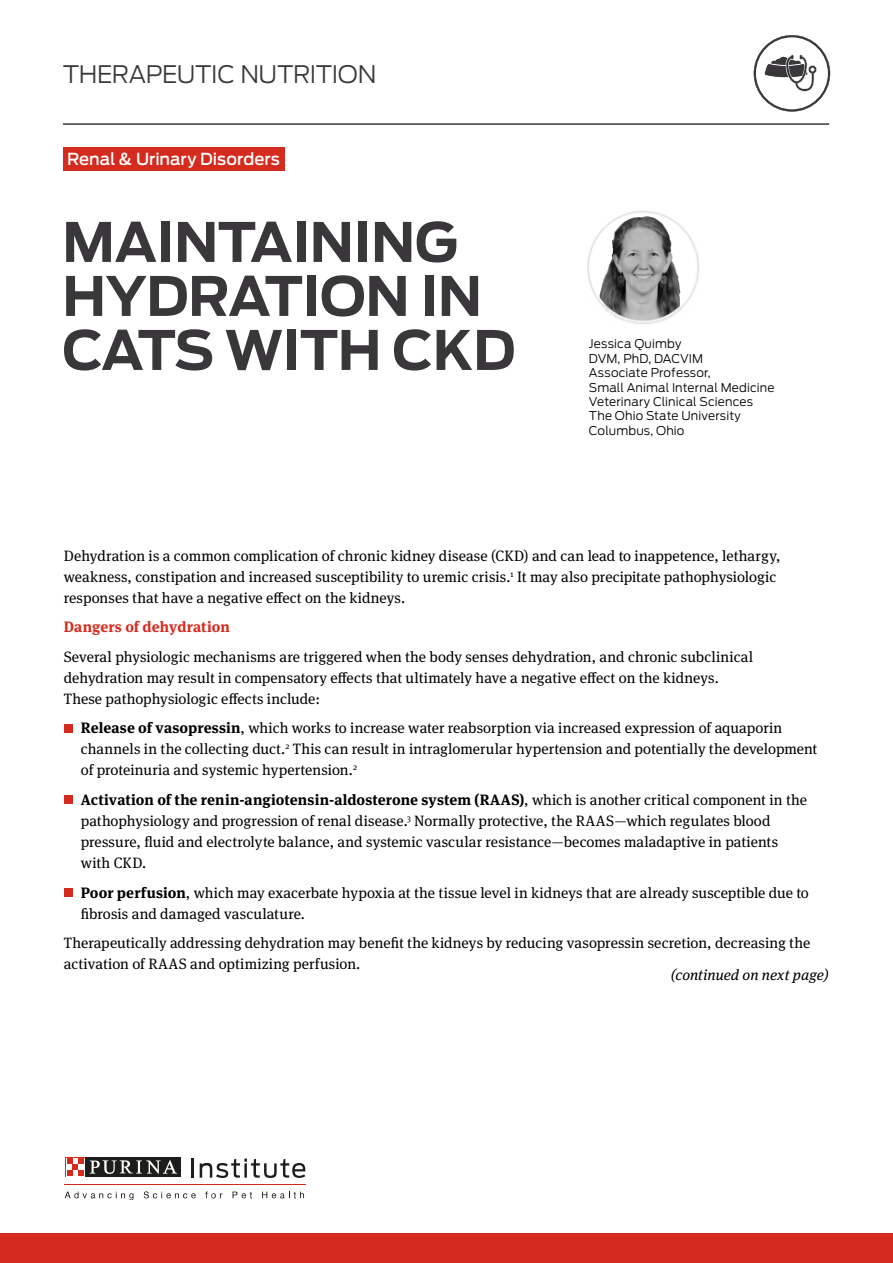
<style>
.page{position:relative;width:893px;height:1263px;background:#fff}
.page>*{position:absolute;margin:0;border:0;box-sizing:border-box;transform-origin:0 0}
.t1{font:700 54px/54px "Antenna";letter-spacing:-.01em;color:#39373a}
.t2{font:300 24px "Antenna";letter-spacing:-.015em;color:#39373a}
.t3{font:500 16.5px "Antenna";color:#fff}
.t4{font:15px/21px "Meta Serif Pro";letter-spacing:.005em;color:#000}
.t5{font:italic 15px "Meta Serif Pro";color:#000}
.t6{font:700 15px "Meta Serif Pro";letter-spacing:.005em;color:#d62b1f}
.t7{font:300 12px/14.4px "Antenna";letter-spacing:.01em;color:#000}
.s1{font-weight:700}
</style>
<div class="page">
<div style="left:0;top:1233px;width:893px;height:30px;background:#d52b1e"></div>
<hr style="left:65px;top:1184px;width:241px;height:1px;background:#d52b1e">
<svg style="left:192px;top:1158px;width:2px;height:19px"></svg>
<svg style="left:200px;top:1158px;width:105px;height:20px"></svg>
<svg style="left:65px;top:1191px;width:68px;height:9px"></svg>
<svg style="left:144px;top:1191px;width:52px;height:7px"></svg>
<svg style="left:205px;top:1191px;width:17px;height:7px"></svg>
<svg style="left:233px;top:1191px;width:19px;height:7px"></svg>
<svg style="left:262px;top:1191px;width:42px;height:7px"></svg>
<div style="left:65px;top:1157px;width:21px;height:20px;background:#1d1d1b"></div>
<svg style="left:65px;top:1157px;width:20px;height:20px"></svg>
<div style="left:86px;top:1157px;width:95px;height:20px;background:#1d1d1b"></div>
<svg style="left:90px;top:1160px;width:87px;height:14px"></svg>
<svg style="left:66px;top:1158px;width:18px;height:18px"></svg>
<svg style="left:67px;top:1158px;width:17px;height:17px"></svg>
<div style="left:63px;top:147px;width:221px;height:24px;background:#d52b1e"></div>
<hr style="left:63px;top:123px;width:766px;height:2px;background:#39373a">
<svg style="left:754px;top:35px;width:76px;height:77px"></svg>
<img style="left:587px;top:211px;width:112px;height:113px">
<div style="left:64px;top:724px;width:8px;height:9px;background:#d52b1e"></div>
<div style="left:64px;top:796px;width:8px;height:8px;background:#d52b1e"></div>
<div style="left:64px;top:888px;width:8px;height:9px;background:#d52b1e"></div>
<h2 class="t2" style="left:63px;top:58px;width:315px">THERAPEUTIC NUTRITION</h2>
<p class="t3" style="left:67px;top:149px;width:214px">Renal &amp; Urinary Disorders</p>
<h1 class="t1" style="left:62px;top:215px;width:455px">MAINTAINING<br>HYDRATION IN<br>CATS WITH CKD</h1>
<p class="t7" style="left:589px;top:336px;width:187px">Jessica Quimby<br>DVM, PhD, DACVIM<br>Associate Professor,<br>Small Animal Internal Medicine<br>Veterinary Clinical Sciences<br>The Ohio State University<br>Columbus, Ohio</p>
<p class="t4" style="left:64px;top:544px;width:718px">Dehydration is a common complication of chronic kidney disease (CKD) and can lead to inappetence, lethargy, weakness, constipation and increased susceptibility to uremic crisis.<sup>1</sup> It may also precipitate pathophysiologic responses that have a negative effect on the kidneys.</p>
<p class="t6" style="left:64px;top:614px;width:167px">Dangers of dehydration</p>
<p class="t4" style="left:64px;top:645px;width:691px">Several physiologic mechanisms are triggered when the body senses dehydration, and chronic subclinical dehydration may result in compensatory effects that ultimately have a negative effect on the kidneys.<br>These pathophysiologic effects include:</p>
<p class="t4" style="left:81px;top:717px;width:738px"><span class="s1">Release of vasopressin</span>, which works to increase water reabsorption via increased expression of aquaporin channels in the collecting duct.<sup>2</sup> This can result in intraglomerular hypertension and potentially the development of proteinuria and systemic hypertension.<sup>2</sup></p>
<p class="t4" style="left:81px;top:788px;width:728px"><span class="s1">Activation of the renin-angiotensin-aldosterone system (RAAS)</span>, which is another critical component in the pathophysiology and progression of renal disease.<sup>3</sup> Normally protective, the RAAS—which regulates blood pressure, fluid and electrolyte balance, and systemic vascular resistance—becomes maladaptive in patients with CKD.</p>
<p class="t4" style="left:81px;top:881px;width:730px"><span class="s1">Poor perfusion</span>, which may exacerbate hypoxia at the tissue level in kidneys that are already susceptible due to fibrosis and damaged vasculature.</p>
<p class="t4" style="left:64px;top:931px;width:748px">Therapeutically addressing dehydration may benefit the kidneys by reducing vasopressin secretion, decreasing the activation of RAAS and optimizing perfusion.</p>
<p class="t5" style="left:671px;top:964px;width:159px">(continued on next page)</p>
</div>
